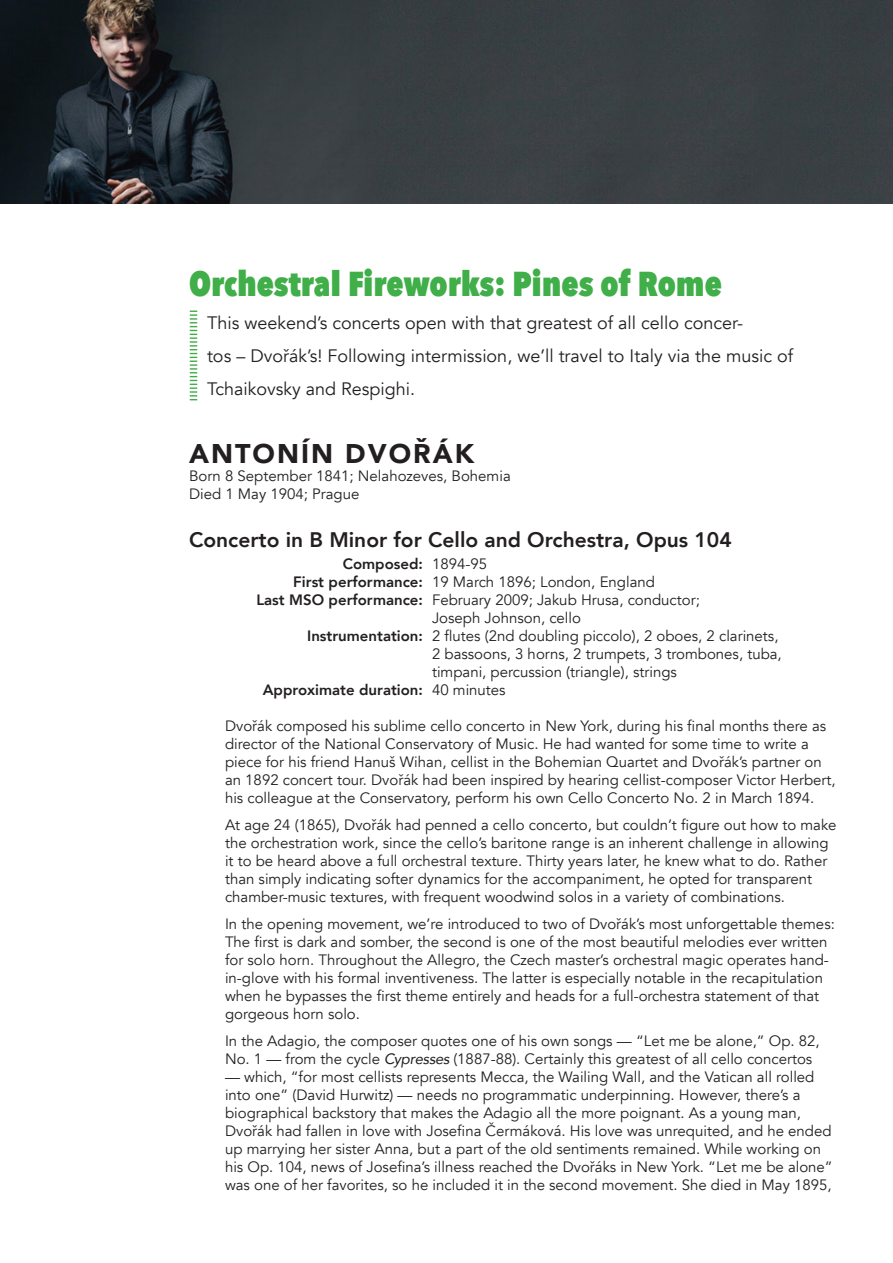
<style>
.page{position:relative;width:893px;height:1263px;background:#fff}
.page>*{position:absolute;margin:0;border:0;box-sizing:border-box;transform-origin:0 0}
.t1{font:800 34.5px "Avenir Next Condensed";color:#40ae49}
.t2{font:900 27px "Avenir";letter-spacing:.075em;color:#231f20}
.t3{font:800 21px "Avenir";color:#231f20}
.t4{font:18px/33px "Avenir";color:#231f20}
.t5{font:15px/18px "Avenir";color:#231f20}
.t6{font:800 15px "Avenir";color:#231f20}
.s1{font-weight:400}
.s2{font-weight:800}
.s3{font-style:italic}
</style>
<div class="page">
<img style="left:0;top:0;width:893px;height:203px">
<svg style="left:190px;top:311px;width:7px;height:89px"></svg>
<h1 class="t1" style="left:189px;top:262px;width:534px">Orchestral Fireworks: Pines of Rome</h1>
<p class="t4" style="left:207px;top:306px;width:588px">This weekend’s concerts open with that greatest of all cello concer-<br>tos – Dvořák’s! Following intermission, we’ll travel to Italy via the music of<br>Tchaikovsky and Respighi.</p>
<h2 class="t2" style="left:189px;top:430px;width:287px">ANTONÍN DVOŘÁK</h2>
<p class="t5" style="left:189px;top:467px;width:323px">Born 8 September 1841; Nelahozeves, Bohemia<br>Died 1 May 1904; Prague</p>
<h3 class="t3" style="left:189px;top:523px;width:544px">Concerto in B Minor for Cello and Orchestra, Opus 104</h3>
<p class="t6" style="left:343px;top:552px;width:146px">Composed: <span class="s1">1894-95</span></p>
<p class="t5" style="left:293px;top:573px;width:363px"><span class="s2">First performance:</span> 19 March 1896; London, England</p>
<p class="t5" style="left:256px;top:591px;width:445px"><span class="s2">Last MSO performance:</span> February 2009; Jakub Hrusa, conductor;</p>
<p class="t5" style="left:432px;top:609px;width:150px">Joseph Johnson, cello</p>
<p class="t5" style="left:307px;top:627px;width:473px"><span class="s2">Instrumentation:</span> 2 flutes (2nd doubling piccolo), 2 oboes, 2 clarinets,</p>
<p class="t5" style="left:432px;top:645px;width:351px">2 bassoons, 3 horns, 2 trumpets, 3 trombones, tuba,</p>
<p class="t5" style="left:432px;top:663px;width:246px">timpani, percussion (triangle), strings</p>
<p class="t6" style="left:263px;top:678px;width:244px">Approximate duration: <span class="s1">40 minutes</span></p>
<p class="t5" style="left:225px;top:717px;width:612px">Dvořák composed his sublime cello concerto in New York, during his final months there as director of the National Conservatory of Music. He had wanted for some time to write a piece for his friend Hanuš Wihan, cellist in the Bohemian Quartet and Dvořák’s partner on an 1892 concert tour. Dvořák had been inspired by hearing cellist-composer Victor Herbert, his colleague at the Conservatory, perform his own Cello Concerto No. 2 in March 1894.</p>
<p class="t5" style="left:225px;top:816px;width:613px">At age 24 (1865), Dvořák had penned a cello concerto, but couldn’t figure out how to make the orchestration work, since the cello’s baritone range is an inherent challenge in allowing it to be heard above a full orchestral texture. Thirty years later, he knew what to do. Rather than simply indicating softer dynamics for the accompaniment, he opted for transparent chamber-music textures, with frequent woodwind solos in a variety of combinations.</p>
<p class="t5" style="left:225px;top:915px;width:611px">In the opening movement, we’re introduced to two of Dvořák’s most unforgettable themes:<br>The first is dark and somber, the second is one of the most beautiful melodies ever written for solo horn. Throughout the Allegro, the Czech master’s orchestral magic operates hand&shy;in-glove with his formal inventiveness. The latter is especially notable in the recapitulation when he bypasses the first theme entirely and heads for a full-orchestra statement of that gorgeous horn solo.</p>
<p class="t5" style="left:225px;top:1032px;width:596px">In the Adagio, the composer quotes one of his own songs — “Let me be alone,” Op. 82,<br>No. 1 — from the cycle <span class="s3">Cypresses</span> (1887-88). Certainly this greatest of all cello concertos</p>
<p class="t5" style="left:225px;top:1068px;width:609px">— which, “for most cellists represents Mecca, the Wailing Wall, and the Vatican all rolled into one” (David Hurwitz) — needs no programmatic underpinning. However, there’s a biographical backstory that makes the Adagio all the more poignant. As a young man, Dvořák had fallen in love with Josefina Čermáková. His love was unrequited, and he ended up marrying her sister Anna, but a part of the old sentiments remained. While working on his Op. 104, news of Josefina’s illness reached the Dvořáks in New York. “Let me be alone” was one of her favorites, so he included it in the second movement. She died in May 1895,</p>
</div>
